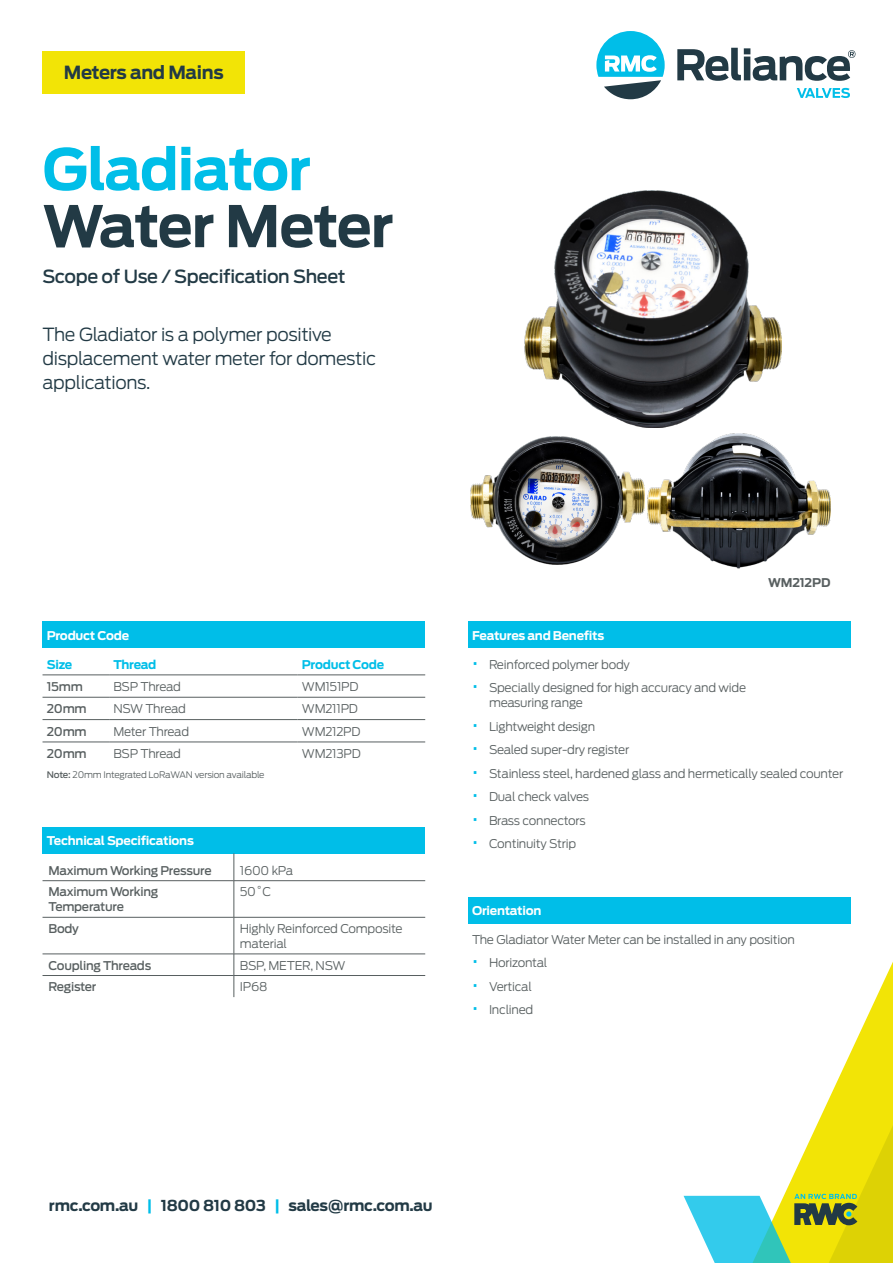
<style>
.page{position:relative;width:893px;height:1263px;background:#fff}
.page>*{position:absolute;margin:0;border:0;box-sizing:border-box;transform-origin:0 0}
.H1_-_Dark_Blue{font:700 57px "Antenna";letter-spacing:-.035em;color:#223a45}
.H1_-_Blue{font:700 57px "Antenna";letter-spacing:-.025em;color:#00bee8}
.Description_Blurb{font:300 18px/24px "Antenna";letter-spacing:-.02em;color:#223a45}
.Scope_of_Use{font:500 18px "Antenna";letter-spacing:-.02em;color:#223a45}
.t1{font:700 18px "Antenna";letter-spacing:-.02em;color:#223a45}
.t2{font:700 15px "Antenna";letter-spacing:-.02em;color:#223a45}
.Bullet_List{font:300 12px/15px "Antenna";letter-spacing:-.02em;color:#585f60}
.Table_Body_-_Standar{font:300 12px/15px "Antenna";letter-spacing:-.02em;color:#585f60}
.Table_Body_-_Bold{font:500 12px/15px "Antenna";letter-spacing:-.02em;color:#585f60}
.Table_Heading{font:700 12px "Antenna";letter-spacing:-.02em;color:#fff}
.Table_Subheading{font:700 12px "Antenna";letter-spacing:-.025em;color:#00bee8}
.Product_Code_Text{font:700 12px "Antenna";letter-spacing:-.02em;color:#585f60}
.t3{font:300 9px "Antenna";letter-spacing:-.02em;color:#585f60}
.s1{font-weight:500}
.s2{font-size:18px;color:#00bee8}
.s3{color:#00bee8}
</style>
<div class="page">
<svg style="left:743px;top:916px;width:150px;height:163px"></svg>
<svg style="left:684px;top:1079px;width:209px;height:184px"></svg>
<svg style="left:677px;top:48px;width:178px;height:33px"></svg>
<svg style="left:797px;top:88px;width:53px;height:10px"></svg>
<svg style="left:596px;top:31px;width:69px;height:68px"></svg>
<div style="left:43px;top:51px;width:202px;height:42px;background:#f2e406"></div>
<div style="left:43px;top:827px;width:382px;height:26px;background:#00bee8"></div>
<svg style="left:234px;top:853px;width:1px;height:27px"></svg>
<hr style="left:43px;top:880px;width:191px;height:1px;background:#585f60">
<hr style="left:234px;top:880px;width:191px;height:1px;background:#585f60">
<hr style="left:234px;top:881px;width:1px;height:36px;background:#585f60">
<hr style="left:43px;top:917px;width:191px;height:1px;background:#585f60">
<hr style="left:234px;top:917px;width:191px;height:1px;background:#585f60">
<hr style="left:234px;top:917px;width:1px;height:37px;background:#585f60">
<hr style="left:43px;top:954px;width:191px;height:1px;background:#585f60">
<hr style="left:234px;top:954px;width:191px;height:1px;background:#585f60">
<hr style="left:43px;top:975px;width:191px;height:1px;background:#585f60">
<hr style="left:234px;top:975px;width:191px;height:1px;background:#585f60">
<svg style="left:234px;top:954px;width:1px;height:43px"></svg>
<div style="left:468px;top:622px;width:382px;height:26px;background:#00bee8"></div>
<div style="left:43px;top:622px;width:382px;height:26px;background:#00bee8"></div>
<hr style="left:43px;top:675px;width:66px;height:1px;background:#585f60">
<hr style="left:109px;top:675px;width:189px;height:1px;background:#585f60">
<hr style="left:298px;top:675px;width:127px;height:1px;background:#585f60">
<hr style="left:43px;top:697px;width:66px;height:1px;background:#585f60">
<hr style="left:109px;top:697px;width:189px;height:1px;background:#585f60">
<hr style="left:298px;top:697px;width:127px;height:1px;background:#585f60">
<hr style="left:43px;top:719px;width:66px;height:1px;background:#585f60">
<hr style="left:109px;top:719px;width:189px;height:1px;background:#585f60">
<hr style="left:298px;top:719px;width:127px;height:1px;background:#585f60">
<hr style="left:43px;top:742px;width:66px;height:1px;background:#585f60">
<hr style="left:109px;top:742px;width:189px;height:1px;background:#585f60">
<hr style="left:298px;top:742px;width:127px;height:1px;background:#585f60">
<div style="left:468px;top:897px;width:382px;height:26px;background:#00bee8"></div>
<img style="left:525px;top:191px;width:256px;height:237px">
<img style="left:470px;top:437px;width:174px;height:128px">
<img style="left:648px;top:433px;width:182px;height:136px">
<h2 class="t1" style="left:64px;top:62px;width:161px">Meters and Mains</h2>
<p class="H1_-_Blue" style="left:43px;top:135px;width:270px">Gladiator</p>
<p class="H1_-_Dark_Blue" style="left:43px;top:192px;width:353px">Water Meter</p>
<p class="Scope_of_Use" style="left:43px;top:266px;width:305px">Scope of Use / Specification Sheet</p>
<p class="Description_Blurb" style="left:43px;top:322px;width:335px">The Gladiator is a polymer positive displacement water meter for domestic applications.</p>
<p class="Table_Heading" style="left:47px;top:628px;width:84px">Product Code</p>
<p class="Table_Subheading" style="left:47px;top:657px;width:27px">Size</p>
<p class="Table_Subheading" style="left:113px;top:657px;width:45px">Thread</p>
<p class="Table_Subheading" style="left:302px;top:657px;width:84px">Product Code</p>
<p class="Table_Body_-_Bold" style="left:47px;top:679px;width:38px">15mm</p>
<p class="Table_Body_-_Standar" style="left:113px;top:679px;width:69px">BSP Thread</p>
<p class="Table_Body_-_Standar" style="left:302px;top:679px;width:58px">WM151PD</p>
<p class="Table_Body_-_Bold" style="left:47px;top:701px;width:41px">20mm</p>
<p class="Table_Body_-_Standar" style="left:113px;top:701px;width:74px">NSW Thread</p>
<p class="Table_Body_-_Standar" style="left:302px;top:701px;width:58px">WM211PD</p>
<p class="Table_Body_-_Bold" style="left:47px;top:724px;width:41px">20mm</p>
<p class="Table_Body_-_Standar" style="left:113px;top:724px;width:77px">Meter Thread</p>
<p class="Table_Body_-_Standar" style="left:302px;top:724px;width:60px">WM212PD</p>
<p class="Table_Body_-_Bold" style="left:47px;top:746px;width:41px">20mm</p>
<p class="Table_Body_-_Standar" style="left:113px;top:746px;width:69px">BSP Thread</p>
<p class="Table_Body_-_Standar" style="left:302px;top:746px;width:60px">WM213PD</p>
<p class="t3" style="left:47px;top:769px;width:219px"><span class="s1">Note:</span> 20mm Integrated LoRaWAN version available</p>
<p class="Table_Heading" style="left:47px;top:833px;width:149px">Technical Specifications</p>
<p class="Table_Body_-_Bold" style="left:49px;top:863px;width:165px">Maximum Working Pressure</p>
<p class="Table_Body_-_Standar" style="left:240px;top:863px;width:55px">1600 kPa</p>
<p class="Table_Body_-_Bold" style="left:49px;top:884px;width:111px">Maximum Working<br>Temperature</p>
<p class="Table_Body_-_Standar" style="left:240px;top:884px;width:33px">50˚C</p>
<p class="Table_Body_-_Bold" style="left:49px;top:921px;width:32px">Body</p>
<p class="Table_Body_-_Standar" style="left:240px;top:921px;width:164px">Highly Reinforced Composite material</p>
<p class="Table_Body_-_Bold" style="left:49px;top:958px;width:104px">Coupling Threads</p>
<p class="Table_Body_-_Standar" style="left:240px;top:958px;width:107px">BSP, METER, NSW</p>
<p class="Table_Body_-_Bold" style="left:49px;top:979px;width:50px">Register</p>
<p class="Table_Body_-_Standar" style="left:240px;top:979px;width:29px">IP68</p>
<p class="Product_Code_Text" style="left:768px;top:575px;width:64px">WM212PD</p>
<p class="Table_Heading" style="left:472px;top:628px;width:134px">Features and Benefits</p>
<p class="Bullet_List" style="left:472px;top:657px;width:159px"><span class="s2">•</span> Reinforced polymer body</p>
<p class="Bullet_List" style="left:489px;top:680px;width:259px;text-indent:-17px"><span class="s2">•</span> Specially designed for high accuracy and wide measuring range</p>
<p class="Bullet_List" style="left:472px;top:719px;width:125px"><span class="s2">•</span> Lightweight design</p>
<p class="Bullet_List" style="left:472px;top:742px;width:159px"><span class="s2">•</span> Sealed super-dry register</p>
<p class="Bullet_List" style="left:472px;top:766px;width:373px"><span class="s2">•</span> Stainless steel, hardened glass and hermetically sealed counter</p>
<p class="Bullet_List" style="left:472px;top:789px;width:119px"><span class="s2">•</span> Dual check valves</p>
<p class="Bullet_List" style="left:472px;top:813px;width:115px"><span class="s2">•</span> Brass connectors</p>
<p class="Bullet_List" style="left:472px;top:836px;width:106px"><span class="s2">•</span> Continuity Strip</p>
<p class="Table_Heading" style="left:472px;top:903px;width:71px">Orientation</p>
<p class="Bullet_List" style="left:472px;top:932px;width:324px">The Gladiator Water Meter can be installed in any position</p>
<p class="Bullet_List" style="left:472px;top:955px;width:77px"><span class="s2">•</span> Horizontal</p>
<p class="Bullet_List" style="left:472px;top:979px;width:61px"><span class="s2">•</span> Vertical</p>
<p class="Bullet_List" style="left:472px;top:1002px;width:63px"><span class="s2">•</span> Inclined</p>
<p class="t2" style="left:49px;top:1197px;width:385px">rmc.com.au <span class="s3">|</span> 1800 810 803 <span class="s3">|</span> sales@rmc.com.au</p>
</div>
